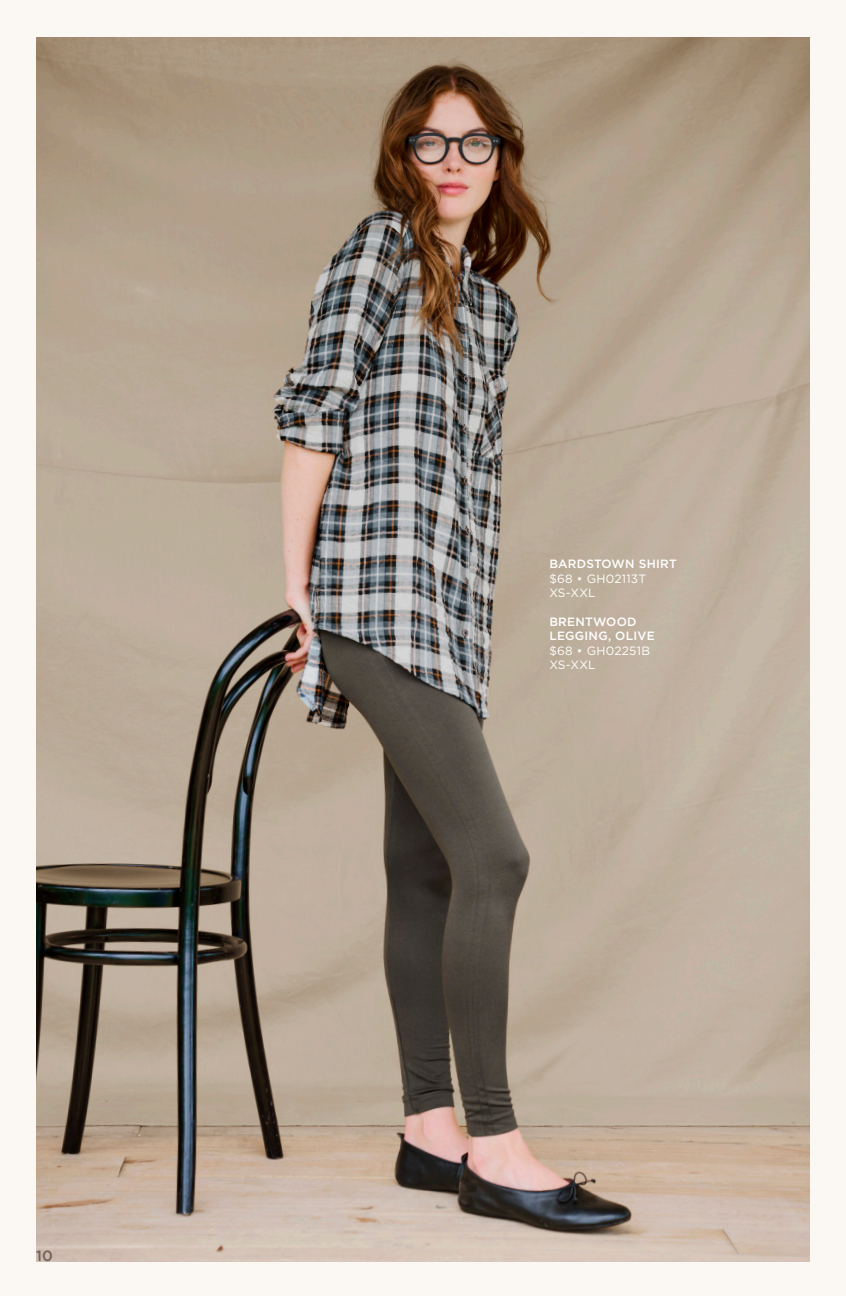
<style>
.page{position:relative;width:846px;height:1296px;background:#fbf8f3}
.page>*{position:absolute;margin:0;border:0;box-sizing:border-box;transform-origin:0 0}
.t1{font:500 14.8px "Gotham";color:#6e6259}
.t2{font:500 12px/14.4px "Gotham";letter-spacing:.02em;color:#fff}
.t3{font:12px "Gotham";letter-spacing:.02em;color:#fff}
.s1{font-weight:400}
</style>
<div class="page">
<img style="left:36px;top:37px;width:774px;height:1224px">
<p class="t1" style="left:36px;top:1246px;width:18px">10</p>
<p class="t2" style="left:549px;top:557px;width:129px">BARDSTOWN SHIRT <span class="s1">$68 • GH02113T</span></p>
<p class="t3" style="left:549px;top:585px;width:48px">XS-XXL</p>
<p class="t2" style="left:549px;top:614px;width:89px">BRENTWOOD</p>
<p class="t2" style="left:549px;top:629px;width:107px">LEGGING, OLIVE <span class="s1">$68 • GH02251B</span></p>
<p class="t3" style="left:549px;top:657px;width:48px">XS-XXL</p>
</div>
